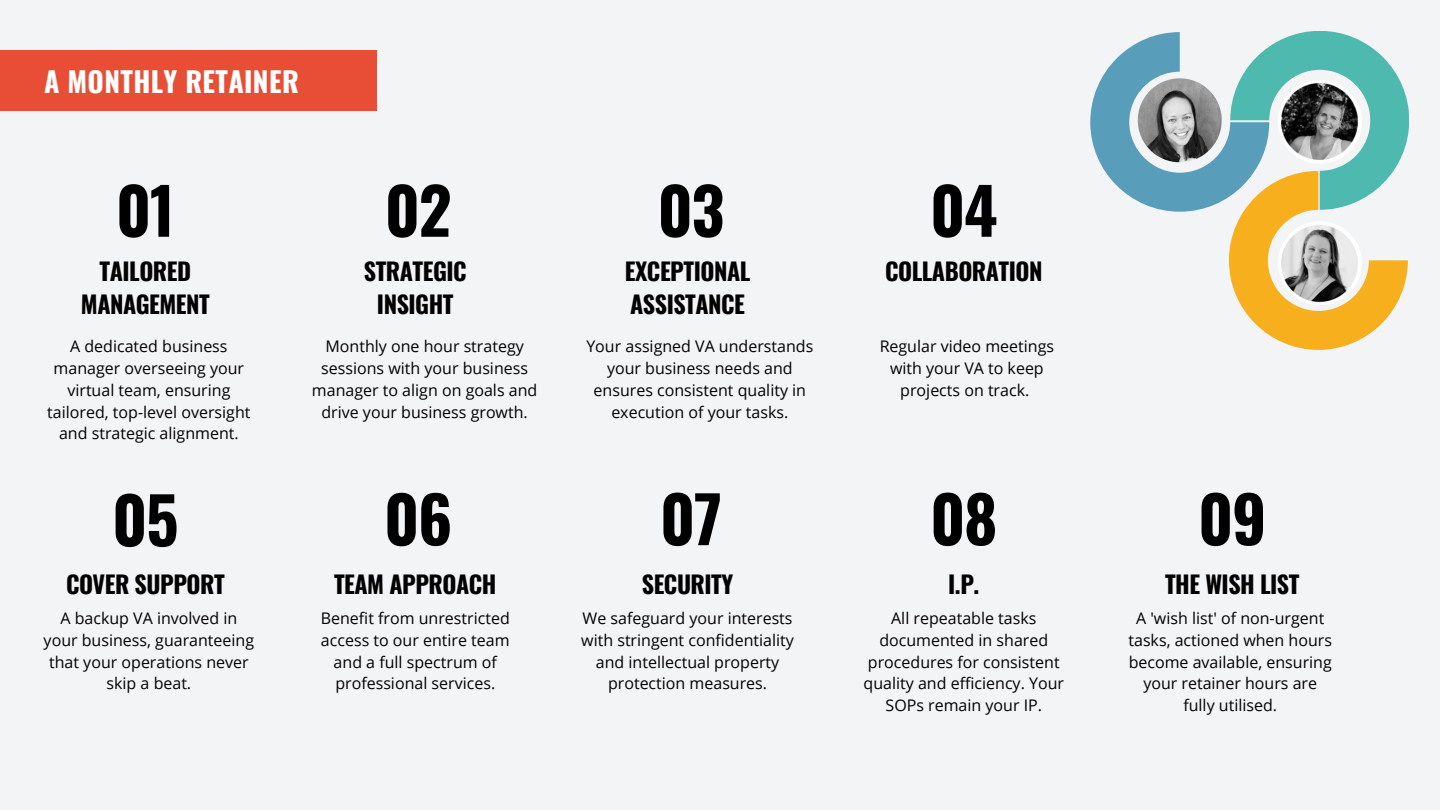
<style>
.page{position:relative;width:1440px;height:810px;background:#f2f4f5}
.page>*{position:absolute;margin:0;border:0;box-sizing:border-box;transform-origin:0 0}
.t1{font:700 64px "Oswald";letter-spacing:-.02em;color:#000}
.t2{font:700 28px "Oswald";letter-spacing:.015em;color:#fff}
.t3{font:700 24px/33px "Oswald";letter-spacing:-.02em;color:#010101;text-align:center}
.t4{font:16px/21.8px "Open Sans";color:#010101;text-align:center}
</style>
<div class="page">
<div style="left:0;top:51px;width:377px;height:60px;background:#e84e36"></div>
<svg style="left:1090px;top:31px;width:319px;height:319px"></svg>
<img style="left:1138px;top:78px;width:84px;height:84px;border-radius:50%">
<img style="left:1278px;top:80px;width:84px;height:84px;border-radius:50%">
<img style="left:1278px;top:221px;width:84px;height:84px;border-radius:50%">
<p class="t2" style="left:44px;top:60px;width:256px">A MONTHLY RETAINER</p>
<h2 class="t1" style="left:116px;top:160px;width:60px">01</h2>
<h1 class="t3" style="left:81px;top:254px;width:130px">TAILORED<br>MANAGEMENT</h1>
<p class="t4" style="left:47px;top:335px;width:205px">A dedicated business manager overseeing your virtual team, ensuring tailored, top-level oversight and strategic alignment.</p>
<h2 class="t1" style="left:112px;top:470px;width:68px">05</h2>
<p class="t3" style="left:66px;top:566px;width:160px">COVER SUPPORT</p>
<p class="t4" style="left:44px;top:607px;width:212px">A backup VA involved in your business, guaranteeing that your operations never skip a beat.</p>
<h2 class="t1" style="left:385px;top:160px;width:68px">02</h2>
<p class="t3" style="left:364px;top:254px;width:104px">STRATEGIC<br>INSIGHT</p>
<p class="t4" style="left:312px;top:335px;width:227px">Monthly one hour strategy sessions with your business manager to align on goals and drive your business growth.</p>
<p class="t1" style="left:384px;top:469px;width:70px">06</p>
<p class="t3" style="left:334px;top:566px;width:164px">TEAM APPROACH</p>
<h2 class="t4" style="left:321px;top:607px;width:191px">Benefit from unrestricted access to our entire team and a full spectrum of professional services.</h2>
<h2 class="t1" style="left:658px;top:160px;width:68px">03</h2>
<p class="t3" style="left:625px;top:254px;width:127px;text-align:left">EXCEPTIONAL<br>ASSISTANCE</p>
<p class="t4" style="left:586px;top:335px;width:229px">Your assigned VA understands your business needs and ensures consistent quality in execution of your tasks.</p>
<p class="t1" style="left:660px;top:469px;width:64px">07</p>
<p class="t3" style="left:642px;top:566px;width:93px">SECURITY</p>
<h2 class="t4" style="left:581px;top:607px;width:214px">We safeguard your interests with stringent confidentiality and intellectual property protection measures.</h2>
<h2 class="t1" style="left:930px;top:160px;width:69px">04</h2>
<p class="t3" style="left:885px;top:254px;width:159px">COLLABORATION</p>
<p class="t4" style="left:880px;top:335px;width:176px">Regular video meetings with your VA to keep projects on track.</p>
<p class="t1" style="left:930px;top:469px;width:69px">08</p>
<p class="t3" style="left:948px;top:566px;width:33px">I.P.</p>
<p class="t4" style="left:864px;top:607px;width:202px">All repeatable tasks documented in shared procedures for consistent quality and efficiency. Your<br>SOPs remain your IP.</p>
<p class="t1" style="left:1198px;top:469px;width:70px">09</p>
<p class="t3" style="left:1165px;top:566px;width:136px">THE WISH LIST</p>
<h2 class="t4" style="left:1128px;top:607px;width:205px">A 'wish list' of non-urgent tasks, actioned when hours become available, ensuring your retainer hours are fully utilised.</h2>
</div>
